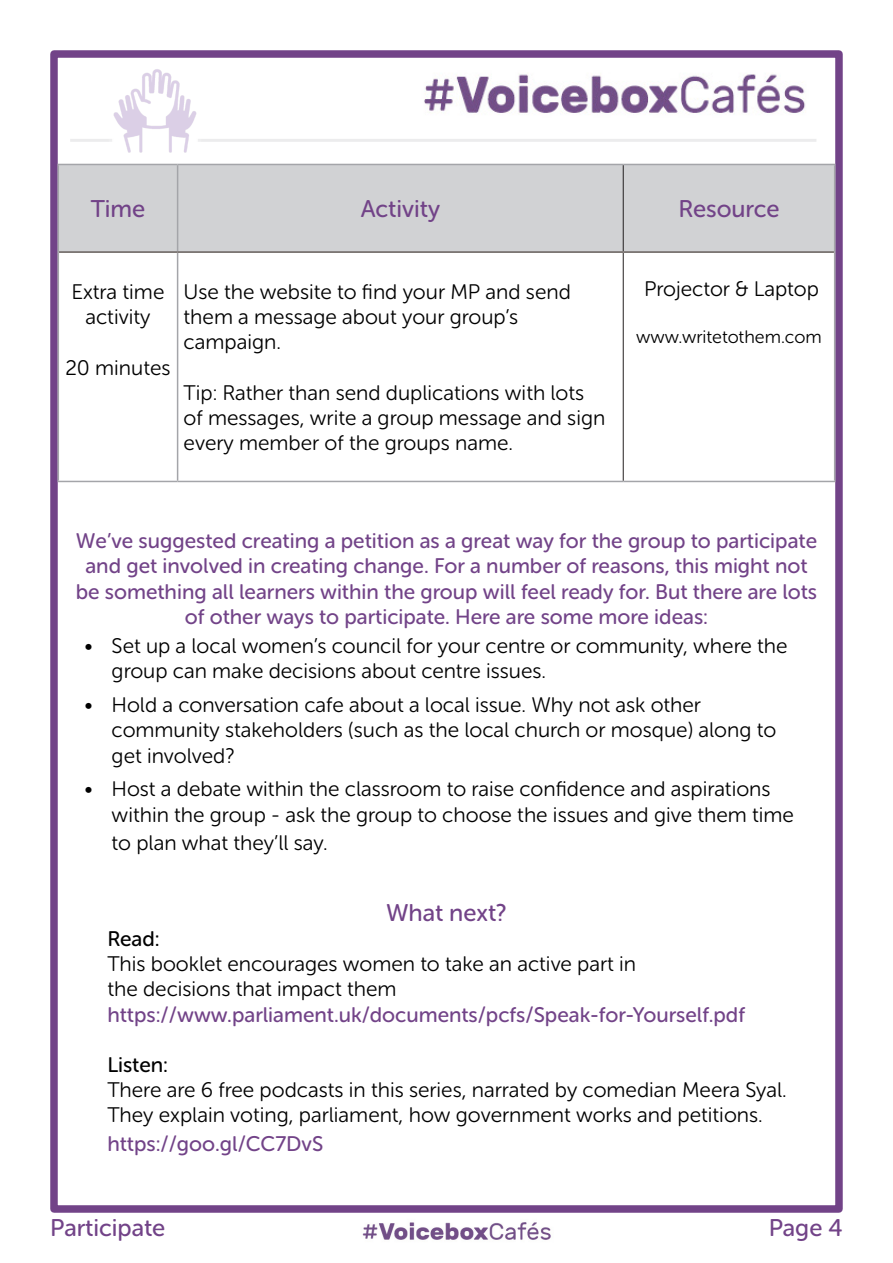
<style>
.page{position:relative;width:893px;height:1263px;background:#fff}
.page>*{position:absolute;margin:0;border:0;box-sizing:border-box;transform-origin:0 0}
.t1{font:24px "Museo Sans Rounded 500";color:#724388}
.t2{font:21px/25.2px "Museo Sans Rounded 300";color:#000}
.t3{font:21px/25.2px "Museo Sans Rounded 500";color:#724388;text-align:center}
.t4{font:21px "Museo Sans Rounded 500";color:#000}
.t5{font:18px "Museo Sans Rounded 300";color:#000}
</style>
<div class="page">
<div style="left:50px;top:50px;width:793px;height:1163px;border:8px solid #724388"></div>
<hr style="left:70px;top:139px;width:746px;height:3px;background:#a4a5a9">
<img style="left:112px;top:69px;width:86px;height:84px">
<img style="left:362px;top:1222px;width:189px;height:18px">
<img style="left:424px;top:74px;width:381px;height:40px">
<div style="left:59px;top:165px;width:775px;height:86px;background:#d1d2d4"></div>
<hr style="left:58px;top:164px;width:120px;height:1px;background:#a4a5a9">
<hr style="left:58px;top:165px;width:1px;height:87px;background:#a4a5a9">
<hr style="left:178px;top:164px;width:445px;height:1px;background:#a4a5a9">
<hr style="left:177px;top:165px;width:1px;height:86px;background:#a4a5a9">
<hr style="left:623px;top:164px;width:212px;height:1px;background:#a4a5a9">
<hr style="left:834px;top:165px;width:1px;height:87px;background:#a4a5a9">
<hr style="left:58px;top:252px;width:1px;height:229px;background:#a4a5a9">
<hr style="left:177px;top:253px;width:1px;height:228px;background:#a4a5a9">
<hr style="left:834px;top:252px;width:1px;height:229px;background:#a4a5a9">
<hr style="left:58px;top:481px;width:120px;height:1px;background:#a4a5a9">
<hr style="left:178px;top:481px;width:445px;height:1px;background:#a4a5a9">
<hr style="left:623px;top:481px;width:212px;height:1px;background:#a4a5a9">
<hr style="left:623px;top:165px;width:1px;height:86px;background:#231f20">
<hr style="left:623px;top:253px;width:1px;height:228px;background:#231f20">
<hr style="left:59px;top:251px;width:119px;height:2px;background:#655d5a">
<hr style="left:178px;top:251px;width:445px;height:2px;background:#655d5a">
<hr style="left:623px;top:251px;width:211px;height:2px;background:#655d5a">
<p class="t1" style="left:91px;top:196px;width:56px">Time</p>
<p class="t1" style="left:361px;top:196px;width:81px">Activity</p>
<p class="t1" style="left:678px;top:196px;width:102px">Resource</p>
<p class="t2" style="left:71px;top:279px;width:94px">Extra time</p>
<p class="t2" style="left:85px;top:305px;width:66px">activity</p>
<p class="t2" style="left:65px;top:355px;width:107px">20 minutes</p>
<p class="t2" style="left:184px;top:279px;width:389px">Use the website to find your MP and send them a message about your group’s</p>
<p class="t2" style="left:184px;top:330px;width:99px">campaign.</p>
<p class="t2" style="left:184px;top:380px;width:423px">Tip: Rather than send duplications with lots of messages, write a group message and sign every member of the groups name.</p>
<p class="t2" style="left:644px;top:277px;width:176px">Projector &amp; Laptop</p>
<p class="t5" style="left:636px;top:327px;width:187px">www.writetothem.com</p>
<p class="t3" style="left:76px;top:528px;width:743px">We’ve suggested creating a petition as a great way for the group to participate and get involved in creating change. For a number of reasons, this might not be something all learners within the group will feel ready for. But there are lots of other ways to participate. Here are some more ideas:</p>
<p class="t2" style="left:112px;top:634px;width:677px;text-indent:-27px">• Set up a local women’s council for your centre or community, where the group can make decisions about centre issues.</p>
<p class="t2" style="left:112px;top:692px;width:666px;text-indent:-27px">• Hold a conversation cafe about a local issue. Why not ask other community stakeholders (such as the local church or mosque) along to get involved?</p>
<p class="t2" style="left:112px;top:777px;width:684px;text-indent:-27px">• Host a debate within the classroom to raise confidence and aspirations within the group - ask the group to choose the issues and give them time</p>
<p class="t2" style="left:112px;top:831px;width:218px">to plan what they’ll say.</p>
<p class="t1" style="left:386px;top:899px;width:122px">What next?</p>
<p class="t4" style="left:107px;top:927px;width:54px">Read:</p>
<p class="t2" style="left:107px;top:951px;width:530px">This booklet encourages women to take an active part in</p>
<p class="t2" style="left:107px;top:977px;width:291px">the decisions that impact them</p>
<p class="t3" style="left:107px;top:1002px;width:639px">https://www.parliament.uk/documents/pcfs/Speak-for-Yourself.pdf</p>
<p class="t4" style="left:107px;top:1053px;width:62px">Listen:</p>
<p class="t2" style="left:107px;top:1077px;width:681px">There are 6 free podcasts in this series, narrated by comedian Meera Syal.<br>They explain voting, parliament, how government works and petitions.</p>
<p class="t3" style="left:107px;top:1131px;width:217px">https://goo.gl/CC7DvS</p>
<p class="t1" style="left:50px;top:1214px;width:117px">Participate</p>
<p class="t1" style="left:769px;top:1214px;width:75px">Page 4</p>
</div>
